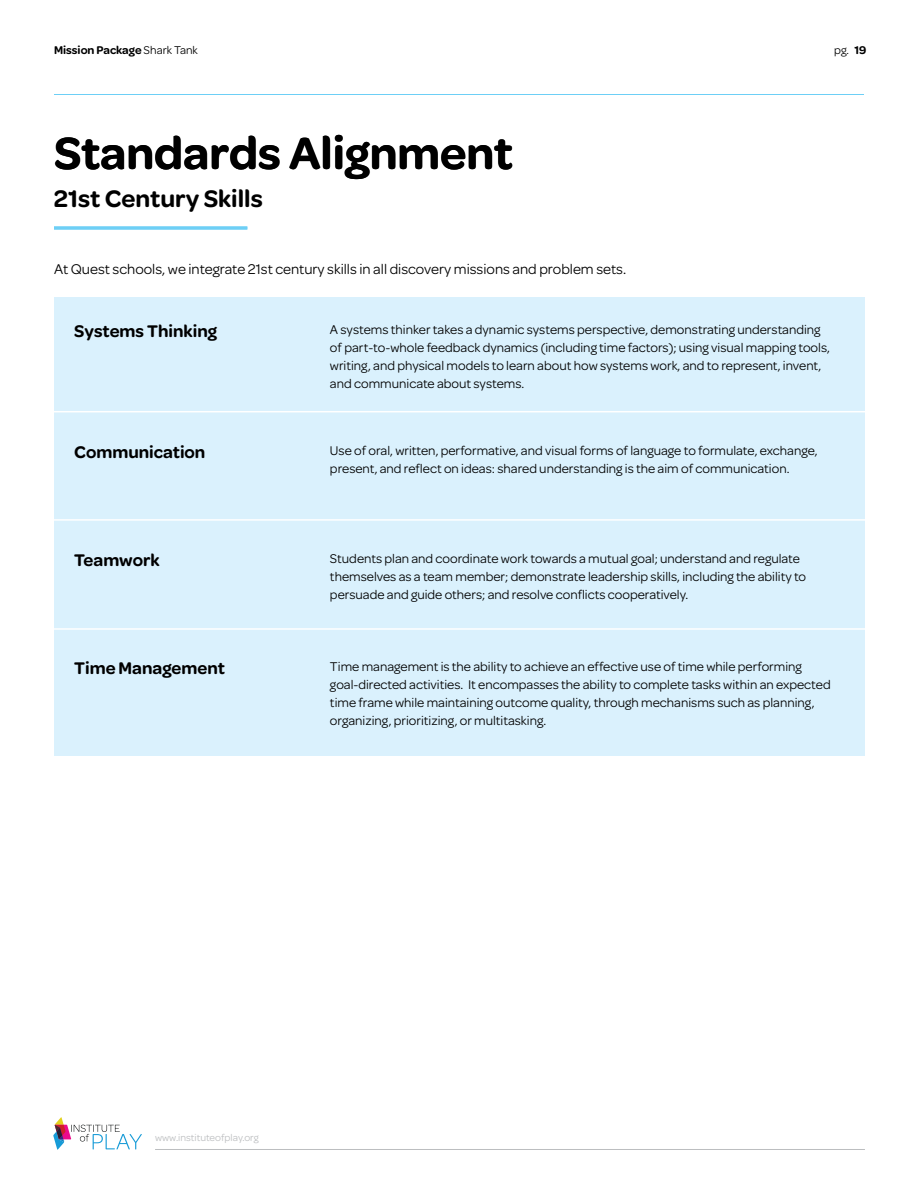
<style>
.page{position:relative;width:918px;height:1188px;background:#fff}
.page>*{position:absolute;margin:0;border:0;box-sizing:border-box;transform-origin:0 0}
.t1{font:600 48px "Omnes";color:#000}
.t2{font:600 25.5px "Omnes";color:#000}
.t3{font:600 18px "Omnes";color:#000}
.t4{font:15px "Omnes";color:#000}
.t5{font:13.5px/18px "Omnes";color:#000}
.t6{font:600 12px "Omnes";color:#000}
.t7{font:12px "Omnes";color:#000}
.t8{font:10.5px "Omnes";color:#bcbec0}
.s1{font-weight:400}
.s2{font-weight:600}
</style>
<div class="page">
<hr style="left:155px;top:1149px;width:710px;height:1px;background:#bcbec0">
<svg style="left:53px;top:1117px;width:89px;height:33px"></svg>
<hr style="left:54px;top:94px;width:810px;height:1px;background:#6dcff6">
<svg style="left:54px;top:226px;width:193px;height:4px"></svg>
<div style="left:54px;top:297px;width:810px;height:459px;background:#daf1fd"></div>
<hr style="left:38px;top:411px;width:839px;height:1px;background:#fff">
<hr style="left:38px;top:519px;width:839px;height:2px;background:#fff">
<hr style="left:53px;top:628px;width:824px;height:2px;background:#fff">
<p class="t6" style="left:54px;top:41px;width:145px">Mission Package <span class="s1">Shark Tank</span></p>
<p class="t7" style="left:834px;top:42px;width:34px">pg. <span class="s2">19</span></p>
<h1 class="t1" style="left:54px;top:118px;width:461px">Standards Alignment</h1>
<h2 class="t2" style="left:54px;top:181px;width:210px">21st Century Skills</h2>
<p class="t4" style="left:54px;top:259px;width:574px">At Quest schools, we integrate 21st century skills in all discovery missions and problem sets.</p>
<h3 class="t3" style="left:74px;top:318px;width:144px">Systems Thinking</h3>
<p class="t5" style="left:330px;top:320px;width:502px">A systems thinker takes a dynamic systems perspective, demonstrating understanding of part-to-whole feedback dynamics (including time factors); using visual mapping tools, writing, and physical models to learn about how systems work, and to represent, invent, and communicate about systems.</p>
<h3 class="t3" style="left:74px;top:440px;width:133px">Communication</h3>
<p class="t5" style="left:330px;top:441px;width:489px">Use of oral, written, performative, and visual forms of language to formulate, exchange, present, and reflect on ideas: shared understanding is the aim of communication.</p>
<h3 class="t3" style="left:74px;top:548px;width:87px">Teamwork</h3>
<p class="t5" style="left:330px;top:549px;width:478px">Students plan and coordinate work towards a mutual goal; understand and regulate themselves as a team member; demonstrate leadership skills, including the ability to persuade and guide others; and resolve conflicts cooperatively.</p>
<h3 class="t3" style="left:74px;top:656px;width:152px">Time Management</h3>
<p class="t5" style="left:330px;top:657px;width:502px">Time management is the ability to achieve an effective use of time while performing goal-directed activities. It encompasses the ability to complete tasks within an expected time frame while maintaining outcome quality, through mechanisms such as planning, organizing, prioritizing, or multitasking.</p>
<p class="t8" style="left:155px;top:1131px;width:105px">www.instituteofplay.org</p>
</div>
